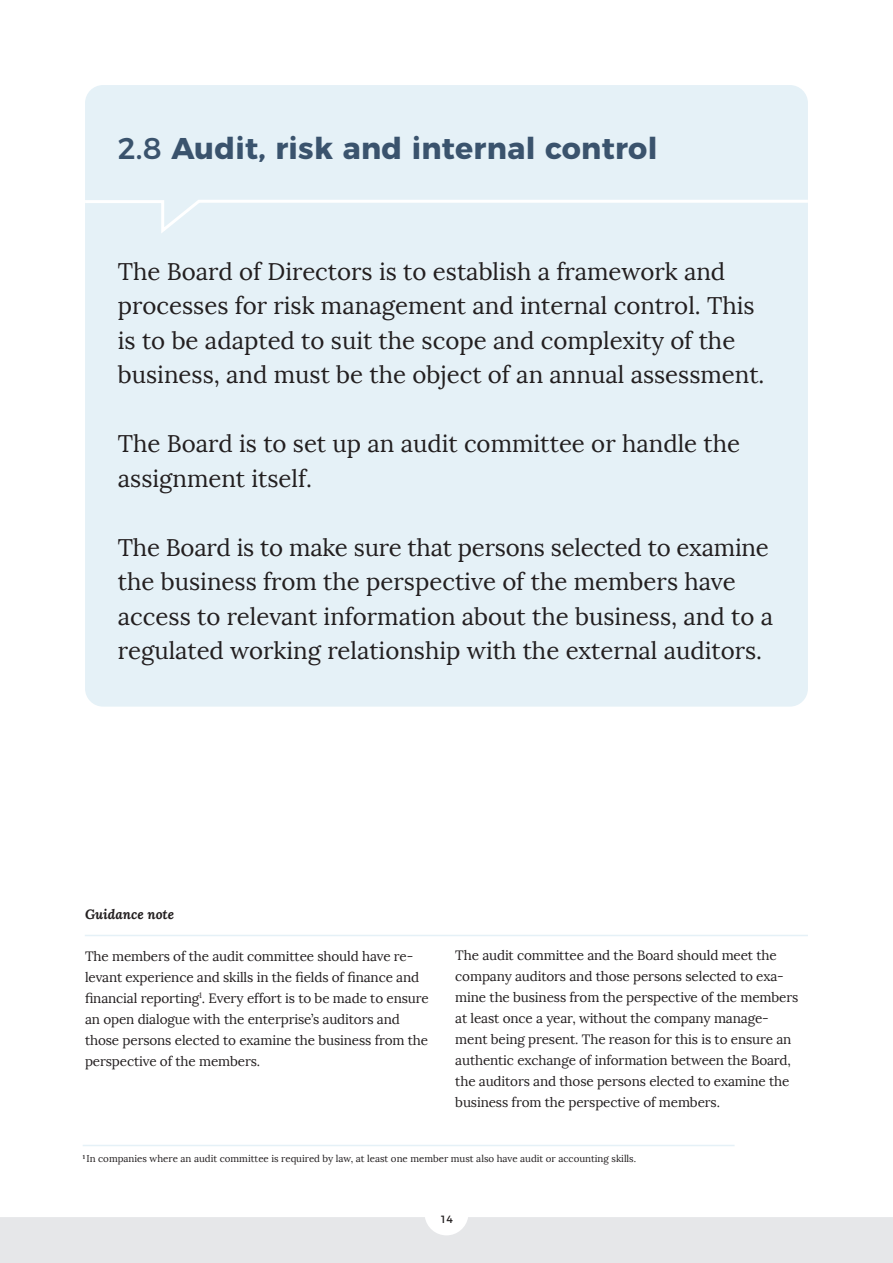
<style>
.page{position:relative;width:893px;height:1263px;background:#fff}
.page>*{position:absolute;margin:0;border:0;box-sizing:border-box;transform-origin:0 0}
.t1{font:700 30px "Montserrat";letter-spacing:.01em;color:#3a536d}
.t2{font:24px/34.5px "Lora";color:#231f20}
.t3{font:13.5px/21px "Lora";letter-spacing:-.01em;color:#231f20}
.t4{font:italic 700 13.5px "Lora";color:#231f20}
.t5{font:10.5px "Montserrat Alternates";color:#231f20}
.t6{font:9.75px "Lora";color:#231f20}
.s1{font-weight:500}
</style>
<div class="page">
<div style="left:85px;top:85px;width:723px;height:622px;background:#e5f1f7;border-radius:18px"></div>
<div style="left:0;top:1217px;width:893px;height:46px;background:#e6e7e9"></div>
<hr style="left:85px;top:935px;width:723px;height:1px;background:#e5f1f7">
<hr style="left:83px;top:1145px;width:652px;height:1px;background:#e5f1f7">
<svg style="left:85px;top:200px;width:723px;height:33px"></svg>
<p class="t1" style="left:118px;top:123px;width:541px"><span class="s1">2.8</span> Audit, risk and internal control</p>
<p class="t2" style="left:118px;top:254px;width:648px">The Board of Directors is to establish a framework and processes for risk management and internal control. This is to be adapted to suit the scope and complexity of the business, and must be the object of an annual assessment.</p>
<p class="t2" style="left:118px;top:427px;width:624px">The Board is to set up an audit committee or handle the assignment itself.</p>
<p class="t2" style="left:118px;top:530px;width:657px">The Board is to make sure that persons selected to examine the business from the perspective of the members have access to relevant information about the business, and to a regulated working relationship with the external auditors.</p>
<p class="t4" style="left:85px;top:905px;width:91px">Guidance note</p>
<p class="t3" style="left:85px;top:946px;width:345px">The members of the audit committee should have re&shy;levant experience and skills in the fields of finance and financial reporting<sup>1</sup>. Every effort is to be made to ensure an open dialogue with the enterprise’s auditors and those persons elected to examine the business from the perspective of the members.</p>
<p class="t3" style="left:455px;top:944px;width:344px">The audit committee and the Board should meet the company auditors and those persons selected to exa&shy;mine the business from the perspective of the members at least once a year, without the company manage&shy;ment being present. The reason for this is to ensure an authentic exchange of information between the Board, the auditors and those persons elected to examine the business from the perspective of members.</p>
<p class="t6" style="left:83px;top:1152px;width:555px"><sup>1</sup> In companies where an audit committee is required by law, at least one member must also have audit or accounting skills.</p>
<p class="t5" style="left:440px;top:1211px;width:14px">14</p>
</div>
